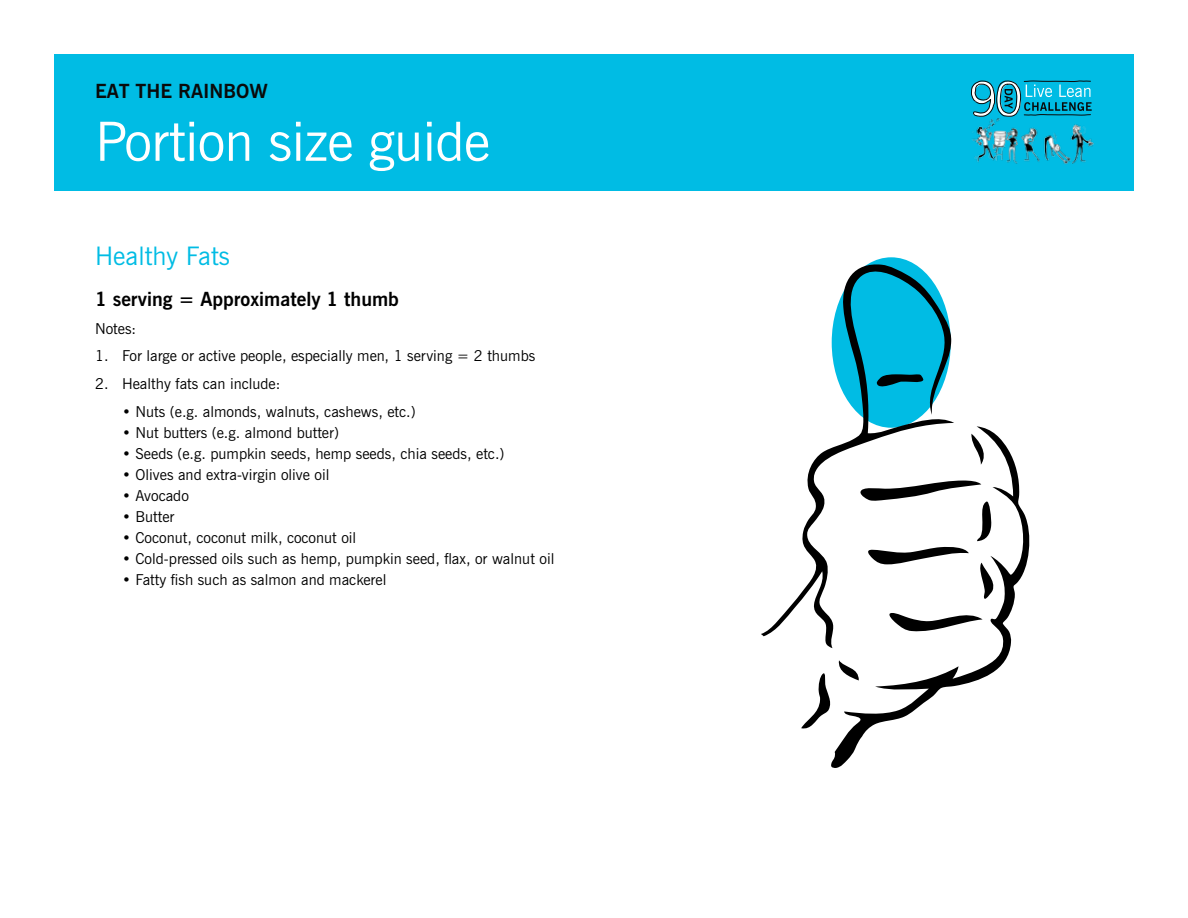
<style>
.page{position:relative;width:1188px;height:918px;background:#fff}
.page>*{position:absolute;margin:0;border:0;box-sizing:border-box;transform-origin:0 0}
.t1{font:54px "News Gothic BT";letter-spacing:-.01em;color:#fff}
.t2{font:25.5px "News Gothic BT";color:#00bce4}
.t3{font:700 19.5px "News Gothic BT";color:#000}
.t4{font:700 19.5px "News Gothic BT";color:#0a0a0a}
.t5{font:15px "News Gothic BT";color:#000}
</style>
<div class="page">
<div style="left:54px;top:54px;width:1080px;height:136px;background:#00bce4"></div>
<svg style="left:971px;top:80px;width:121px;height:37px"></svg>
<img style="left:971px;top:118px;width:123px;height:46px">
<svg style="left:761px;top:262px;width:193px;height:386px"></svg>
<svg style="left:831px;top:426px;width:199px;height:342px"></svg>
<svg style="left:877px;top:374px;width:47px;height:17px"></svg>
<svg style="left:971px;top:434px;width:18px;height:31px"></svg>
<svg style="left:860px;top:481px;width:137px;height:119px"></svg>
<svg style="left:885px;top:609px;width:98px;height:24px"></svg>
<svg style="left:801px;top:660px;width:58px;height:70px"></svg>
<h3 class="t4" style="left:95px;top:79px;width:174px">eat the rainbow</h3>
<h1 class="t1" style="left:95px;top:109px;width:396px">Portion size guide</h1>
<h2 class="t2" style="left:95px;top:240px;width:136px">Healthy Fats</h2>
<h3 class="t3" style="left:95px;top:287px;width:305px">1 serving = Approximately 1 thumb</h3>
<p class="t5" style="left:95px;top:319px;width:43px">Notes:</p>
<p class="t5" style="left:95px;top:347px;width:442px">1. For large or active people, especially men, 1 serving = 2 thumbs</p>
<p class="t5" style="left:95px;top:375px;width:187px">2. Healthy fats can include:</p>
<p class="t5" style="left:122px;top:402px;width:295px">• Nuts (e.g. almonds, walnuts, cashews, etc.)</p>
<p class="t5" style="left:122px;top:423px;width:218px">• Nut butters (e.g. almond butter)</p>
<p class="t5" style="left:122px;top:444px;width:384px">• Seeds (e.g. pumpkin seeds, hemp seeds, chia seeds, etc.)</p>
<p class="t5" style="left:122px;top:465px;width:209px">• Olives and extra-virgin olive oil</p>
<p class="t5" style="left:122px;top:486px;width:68px">• Avocado</p>
<p class="t5" style="left:122px;top:507px;width:54px">• Butter</p>
<p class="t5" style="left:122px;top:528px;width:236px">• Coconut, coconut milk, coconut oil</p>
<p class="t5" style="left:122px;top:549px;width:434px">• Cold-pressed oils such as hemp, pumpkin seed, flax, or walnut oil</p>
<p class="t5" style="left:122px;top:570px;width:266px">• Fatty fish such as salmon and mackerel</p>
</div>
